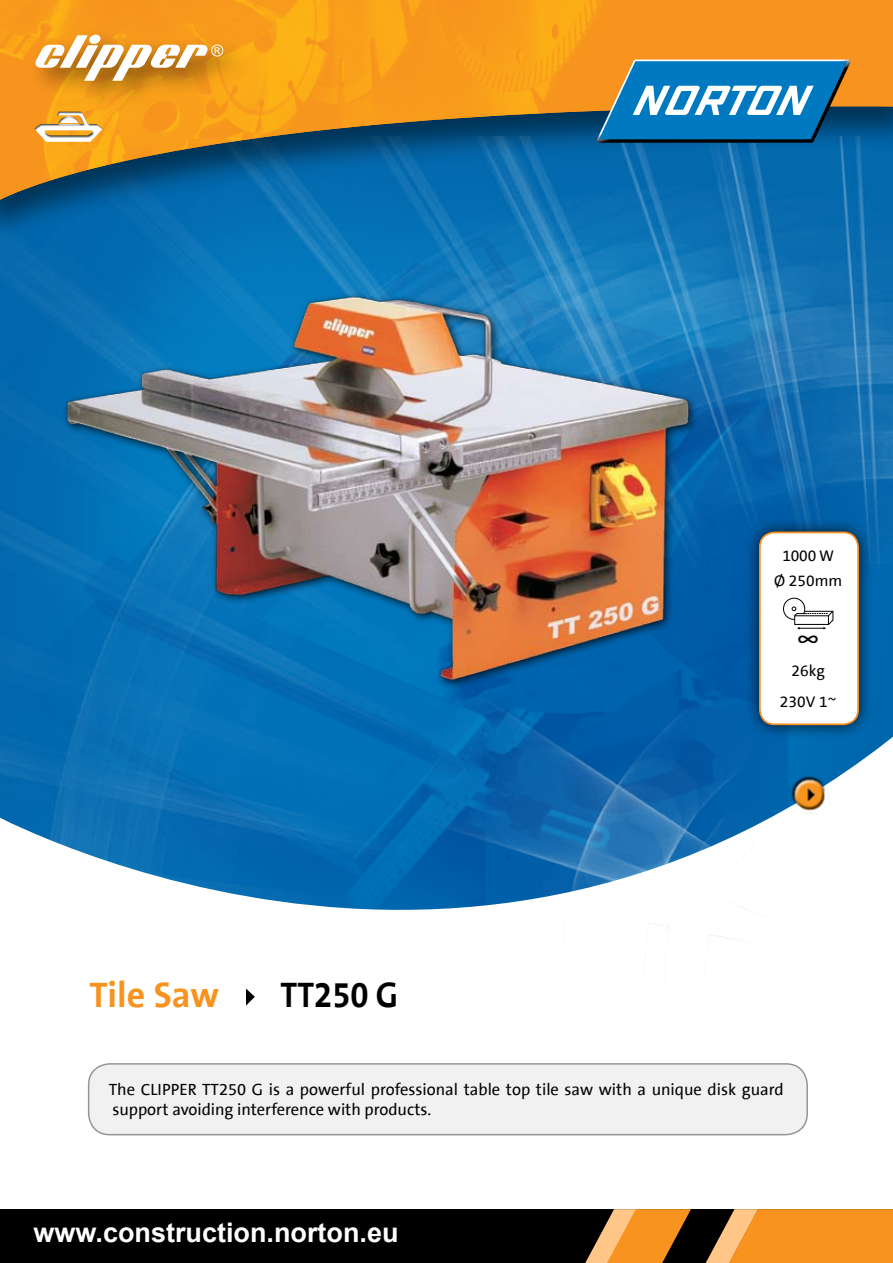
<style>
.page{position:relative;width:893px;height:1263px;background:#fff}
.page>*{position:absolute;margin:0;border:0;box-sizing:border-box;transform-origin:0 0}
.t1{font:700 36px "The Sans B7";color:#f7931e}
.t2{font:700 36px "The Sans B7";color:#000;scale:.92 1}
.t3{font:700 27px "Arial";color:#fff}
.t4{font:22.5px "The Sans B5 Plain";color:#000}
.t5{font:16.5px/19.5px "The Sans B5 Plain";color:#000}
.t6{font:15.6px/25px "The Sans B5 Plain";color:#000;text-align:center}
</style>
<div class="page">
<img style="left:0;top:257px;width:893px;height:879px">
<div style="left:0;top:1209px;width:893px;height:54px;background:#000"></div>
<svg style="left:585px;top:1209px;width:106px;height:54px"></svg>
<svg style="left:706px;top:1209px;width:187px;height:54px"></svg>
<div style="left:0;top:0;width:893px;height:257px;background:#000;opacity:.5"></div>
<svg style="left:0;top:0;width:893px;height:204px"></svg>
<img style="left:0;top:0;width:610px;height:200px">
<svg style="left:597px;top:60px;width:253px;height:83px"></svg>
<img style="left:788px;top:773px;width:43px;height:43px">
<div style="left:33px;top:111px;width:76px;height:39px;background:#000;opacity:.75"></div>
<div style="left:26px;top:25px;width:236px;height:93px;background:#000;opacity:.5"></div>
<svg style="left:34px;top:34px;width:189px;height:47px"></svg>
<div style="left:61px;top:291px;width:698px;height:456px;background:#000;opacity:.75"></div>
<img style="left:34px;top:278px;width:675px;height:421px">
<div style="left:744px;top:517px;width:145px;height:231px;background:#000;opacity:.75"></div>
<div style="left:760px;top:532px;width:98px;height:192px;background:#fff;border-radius:15px"></div>
<svg style="left:783px;top:597px;width:51px;height:32px"></svg>
<div style="left:759px;top:531px;width:100px;height:194px;border:2px solid #f78f1e;border-radius:15px"></div>
<div style="left:89px;top:1064px;width:718px;height:71px;background:#f1f1f2;border-radius:21px"></div>
<div style="left:88px;top:1063px;width:720px;height:72px;border:2px solid #939598;border-radius:21px"></div>
<svg style="left:246px;top:989px;width:9px;height:16px"></svg>
<p class="t6" style="left:774px;top:544px;width:70px">1000 W<br>Ø 250mm</p>
<h1 class="t1" style="left:90px;top:976px;width:131px">Tile Saw</h1>
<h1 class="t2" style="left:281px;top:976px;width:129px">TT250 G</h1>
<h3 class="t4" style="left:797px;top:626px;width:23px">∞</h3>
<p class="t6" style="left:780px;top:655px;width:58px;line-height:31.3px">26kg<br>230V 1~</p>
<p class="t5" style="left:109px;top:1080px;width:676px">The CLIPPER TT250 G is a powerful professional table top tile saw with a unique disk guard support avoiding interference with products.</p>
<h2 class="t3" style="left:34px;top:1214px;width:367px">www.construction.norton.eu</h2>
</div>
